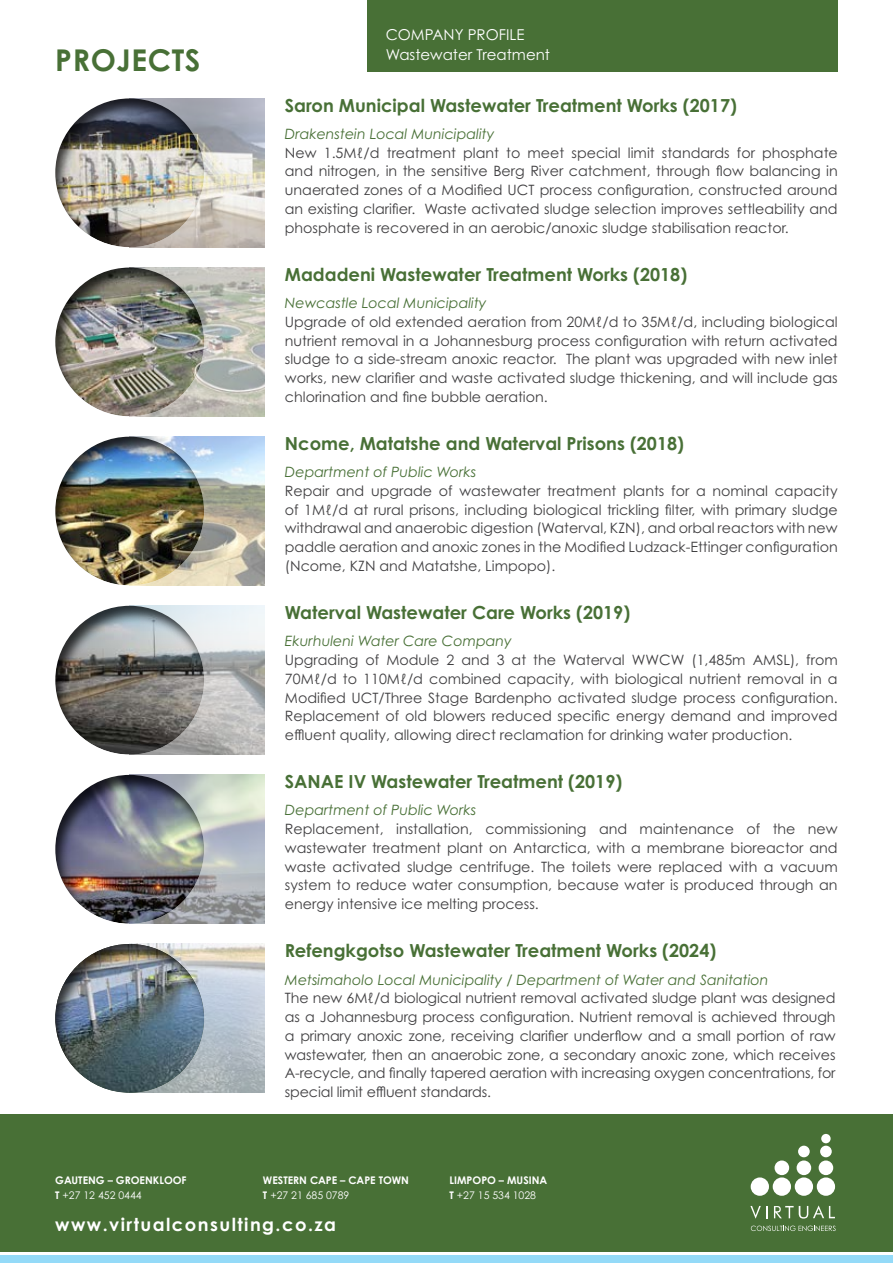
<style>
.page{position:relative;width:893px;height:1263px;background:#fff}
.page>*{position:absolute;margin:0;border:0;box-sizing:border-box;transform-origin:0 0}
.t1{font:700 30px "Century Gothic Pro";letter-spacing:.02em;color:#487036}
.t2{font:700 18px "Century Gothic Pro";color:#487036}
.t3{font:700 18px "Century Gothic Pro";letter-spacing:.08em;color:#fff}
.t4{font:15px "Century Gothic Pro";color:#fff}
.t5{font:14.25px/18.8px "Century Gothic Pro";color:#414042;text-align:justify}
.t6{font:italic 14.25px "Century Gothic Pro";color:#487036}
.t7{font:700 10.5px/15px "Century Gothic Pro";color:#fff}
.s1{font-weight:400}
</style>
<div class="page">
<div style="left:0;top:1114px;width:893px;height:138px;background:#487036"></div>
<div style="left:367px;top:0;width:471px;height:71px;background:#487036"></div>
<svg style="left:751px;top:1134px;width:84px;height:62px"></svg>
<svg style="left:750px;top:1206px;width:17px;height:13px"></svg>
<svg style="left:774px;top:1205px;width:61px;height:13px"></svg>
<svg style="left:751px;top:1225px;width:85px;height:6px"></svg>
<img style="left:204px;top:606px;width:60px;height:149px">
<div style="left:53px;top:603px;width:151px;height:153px;background:#000;opacity:.75"></div>
<img style="left:204px;top:267px;width:60px;height:149px">
<div style="left:53px;top:265px;width:151px;height:153px;background:#000;opacity:.75"></div>
<img style="left:204px;top:98px;width:60px;height:149px">
<div style="left:53px;top:96px;width:151px;height:153px;background:#000;opacity:.75"></div>
<img style="left:204px;top:437px;width:60px;height:148px">
<div style="left:53px;top:434px;width:151px;height:153px;background:#000;opacity:.75"></div>
<img style="left:204px;top:944px;width:60px;height:149px">
<div style="left:53px;top:941px;width:151px;height:153px;background:#000;opacity:.75"></div>
<img style="left:204px;top:775px;width:60px;height:149px">
<div style="left:53px;top:772px;width:151px;height:153px;background:#000;opacity:.75"></div>
<div style="left:0;top:1255px;width:893px;height:8px;background:#94daf8"></div>
<h1 class="t1" style="left:55px;top:41px;width:147px">PROJECTS</h1>
<p class="t4" style="left:386px;top:26px;width:140px">COMPANY PROFILE</p>
<p class="t4" style="left:386px;top:45px;width:166px">Wastewater Treatment</p>
<p class="t2" style="left:285px;top:94px;width:454px">Saron Municipal Wastewater Treatment Works (2017)</p>
<p class="t6" style="left:285px;top:125px;width:211px">Drakenstein Local Municipality</p>
<p class="t5" style="left:285px;top:143px;width:554px">New 1.5Mℓ/d treatment plant to meet special limit standards for phosphate and nitrogen, in the sensitive Berg River catchment, through flow balancing in unaerated zones of a Modified UCT process configuration, constructed around an existing clarifier. Waste activated sludge selection improves settleability and phosphate is recovered in an aerobic/anoxic sludge stabilisation reactor.</p>
<p class="t2" style="left:285px;top:263px;width:404px">Madadeni Wastewater Treatment Works (2018)</p>
<p class="t6" style="left:285px;top:294px;width:203px">Newcastle Local Municipality</p>
<p class="t5" style="left:285px;top:312px;width:554px">Upgrade of old extended aeration from 20Mℓ/d to 35Mℓ/d, including biological nutrient removal in a Johannesburg process configuration with return activated sludge to a side-stream anoxic reactor. The plant was upgraded with new inlet works, new clarifier and waste activated sludge thickening, and will include gas chlorination and fine bubble aeration.</p>
<p class="t2" style="left:285px;top:432px;width:401px">Ncome, Matatshe and Waterval Prisons (2018)</p>
<p class="t6" style="left:285px;top:463px;width:193px">Department of Public Works</p>
<p class="t5" style="left:285px;top:481px;width:554px">Repair and upgrade of wastewater treatment plants for a nominal capacity of 1Mℓ/d at rural prisons, including biological trickling filter, with primary sludge withdrawal and anaerobic digestion (Waterval, KZN), and orbal reactors with new paddle aeration and anoxic zones in the Modified Ludzack-Ettinger configuration (Ncome, KZN and Matatshe, Limpopo).</p>
<p class="t2" style="left:285px;top:601px;width:347px">Waterval Wastewater Care Works (2019)</p>
<p class="t6" style="left:285px;top:633px;width:228px">Ekurhuleni Water Care Company</p>
<p class="t5" style="left:285px;top:650px;width:554px">Upgrading of Module 2 and 3 at the Waterval WWCW (1,485m AMSL), from 70Mℓ/d to 110Mℓ/d combined capacity, with biological nutrient removal in a Modified UCT/Three Stage Bardenpho activated sludge process configuration.<br>Replacement of old blowers reduced specific energy demand and improved effluent quality, allowing direct reclamation for drinking water production.</p>
<p class="t2" style="left:285px;top:770px;width:339px">SANAE IV Wastewater Treatment (2019)</p>
<p class="t6" style="left:285px;top:802px;width:193px">Department of Public Works</p>
<p class="t5" style="left:285px;top:819px;width:554px">Replacement, installation, commissioning and maintenance of the new wastewater treatment plant on Antarctica, with a membrane bioreactor and waste activated sludge centrifuge. The toilets were replaced with a vacuum system to reduce water consumption, because water is produced through an energy intensive ice melting process.</p>
<p class="t2" style="left:285px;top:939px;width:433px">Refengkgotso Wastewater Treatment Works (2024)</p>
<p class="t6" style="left:285px;top:971px;width:485px">Metsimaholo Local Municipality / Department of Water and Sanitation</p>
<p class="t5" style="left:285px;top:988px;width:552px">The new 6Mℓ/d biological nutrient removal activated sludge plant was designed as a Johannesburg process configuration. Nutrient removal is achieved through a primary anoxic zone, receiving clarifier underflow and a small portion of raw wastewater, then an anaerobic zone, a secondary anoxic zone, which receives A-recycle, and finally tapered aeration with increasing oxygen concentrations, for special limit effluent standards.</p>
<p class="t7" style="left:55px;top:1173px;width:133px">GAUTENG – GROENKLOOF<br>T <span class="s1">+27 12 452 0444</span></p>
<p class="t3" style="left:55px;top:1213px;width:282px">www.virtualconsulting.co.za</p>
<p class="t7" style="left:263px;top:1173px;width:148px">WESTERN CAPE – CAPE TOWN<br>T <span class="s1">+27 21 685 0789</span></p>
<p class="t7" style="left:450px;top:1173px;width:99px">LIMPOPO – MUSINA<br>T <span class="s1">+27 15 534 1028</span></p>
</div>
